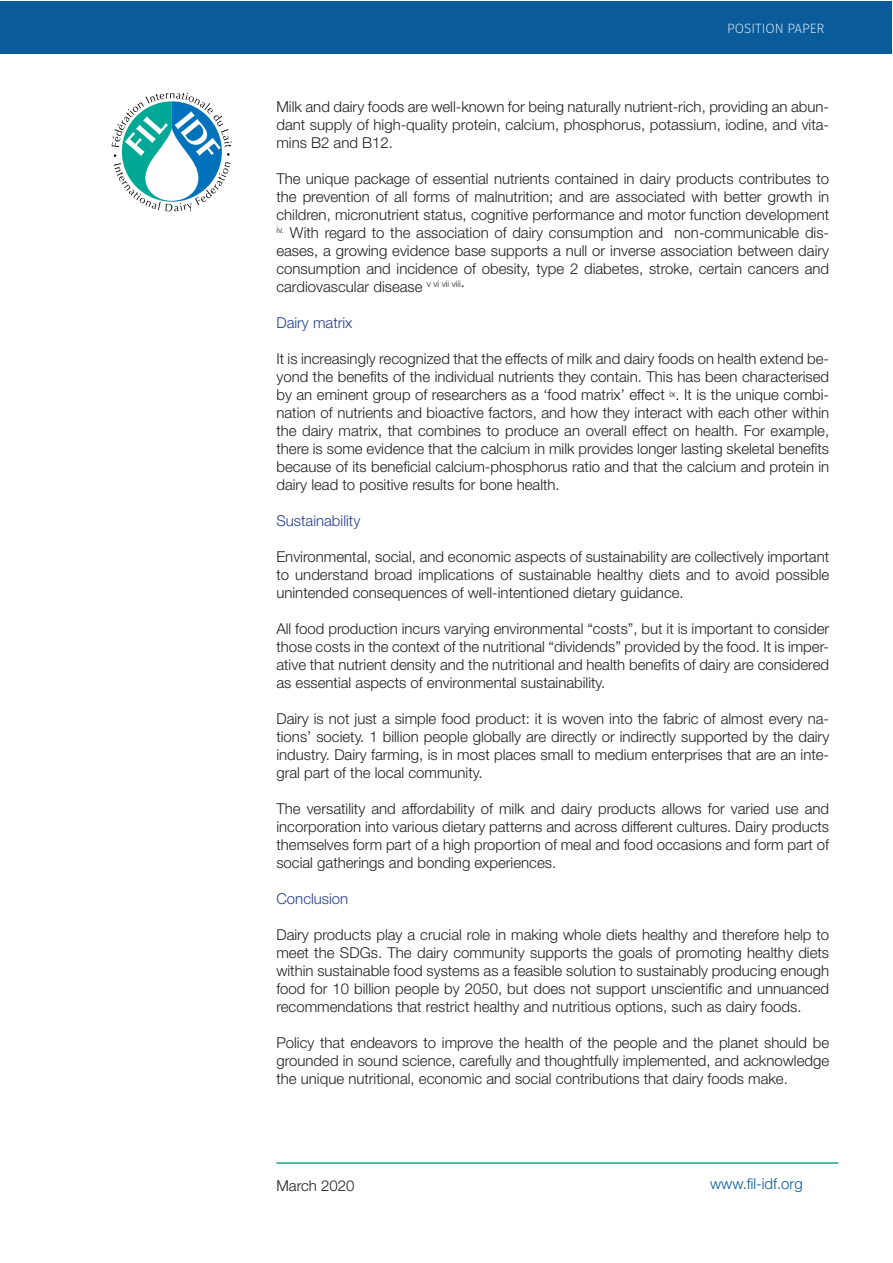
<style>
.page{position:relative;width:893px;height:1263px;background:#fff}
.page>*{position:absolute;margin:0;border:0;box-sizing:border-box;transform-origin:0 0}
.t1{font:300 15px/18px "Helvetica Neue";color:#231f20;text-align:justify}
.t2{font:300 15px "Helvetica Neue";color:#253f8e}
.t3{font:300 15px "Helvetica Neue";color:#0a5b9a}
.t4{font:200 13.5px "Fira Sans";color:#fff}
</style>
<div class="page">
<div style="left:1px;top:1px;width:891px;height:52px;background:#0a5b9a"></div>
<hr style="left:276px;top:1162px;width:562px;height:2px;background:#17a990">
<svg style="left:112px;top:93px;width:120px;height:119px"></svg>
<p class="t4" style="left:727px;top:19px;width:99px">POSITION PAPER</p>
<p class="t1" style="left:276px;top:96px;width:554px">Milk and dairy foods are well-known for being naturally nutrient-rich, providing an abun&shy;dant supply of high-quality protein, calcium, phosphorus, potassium, iodine, and vita&shy;mins B2 and B12.</p>
<p class="t1" style="left:276px;top:168px;width:554px">The unique package of essential nutrients contained in dairy products contributes to the prevention of all forms of malnutrition; and are associated with better growth in children, micronutrient status, cognitive performance and motor function development <sup>iv.</sup> With regard to the association of dairy consumption and non-communicable dis&shy;eases, a growing evidence base supports a null or inverse association between dairy consumption and incidence of obesity, type 2 diabetes, stroke, certain cancers and cardiovascular disease <sup>v</sup> <sup>vi</sup> <sup>vii</sup> <sup>viii</sup>.</p>
<p class="t2" style="left:276px;top:310px;width:78px">Dairy matrix</p>
<p class="t1" style="left:276px;top:348px;width:554px">It is increasingly recognized that the effects of milk and dairy foods on health extend be&shy;yond the benefits of the individual nutrients they contain. This has been characterised by an eminent group of researchers as a ‘food matrix’ effect <sup>ix</sup>. It is the unique combi&shy;nation of nutrients and bioactive factors, and how they interact with each other within the dairy matrix, that combines to produce an overall effect on health. For example, there is some evidence that the calcium in milk provides longer lasting skeletal benefits because of its beneficial calcium-phosphorus ratio and that the calcium and protein in dairy lead to positive results for bone health.</p>
<p class="t2" style="left:276px;top:508px;width:85px">Sustainability</p>
<p class="t1" style="left:276px;top:546px;width:554px">Environmental, social, and economic aspects of sustainability are collectively important to understand broad implications of sustainable healthy diets and to avoid possible unintended consequences of well-intentioned dietary guidance.</p>
<p class="t1" style="left:276px;top:618px;width:554px">All food production incurs varying environmental “costs”, but it is important to consider those costs in the context of the nutritional “dividends” provided by the food. It is imper&shy;ative that nutrient density and the nutritional and health benefits of dairy are considered as essential aspects of environmental sustainability.</p>
<p class="t1" style="left:276px;top:708px;width:554px">Dairy is not just a simple food product: it is woven into the fabric of almost every na&shy;tions’ society. 1 billion people globally are directly or indirectly supported by the dairy industry. Dairy farming, is in most places small to medium enterprises that are an inte&shy;gral part of the local community.</p>
<p class="t1" style="left:276px;top:798px;width:554px">The versatility and affordability of milk and dairy products allows for varied use and incorporation into various dietary patterns and across different cultures. Dairy products themselves form part of a high proportion of meal and food occasions and form part of social gatherings and bonding experiences.</p>
<p class="t2" style="left:276px;top:886px;width:73px">Conclusion</p>
<p class="t1" style="left:276px;top:924px;width:554px">Dairy products play a crucial role in making whole diets healthy and therefore help to meet the SDGs. The dairy community supports the goals of promoting healthy diets within sustainable food systems as a feasible solution to sustainably producing enough food for 10 billion people by 2050, but does not support unscientific and unnuanced recommendations that restrict healthy and nutritious options, such as dairy foods.</p>
<p class="t1" style="left:276px;top:1032px;width:554px">Policy that endeavors to improve the health of the people and the planet should be grounded in sound science, carefully and thoughtfully implemented, and acknowledge the unique nutritional, economic and social contributions that dairy foods make.</p>
<p class="t1" style="left:276px;top:1176px;width:80px">March 2020</p>
<p class="t3" style="left:710px;top:1171px;width:94px">www.fil-idf.org</p>
</div>
